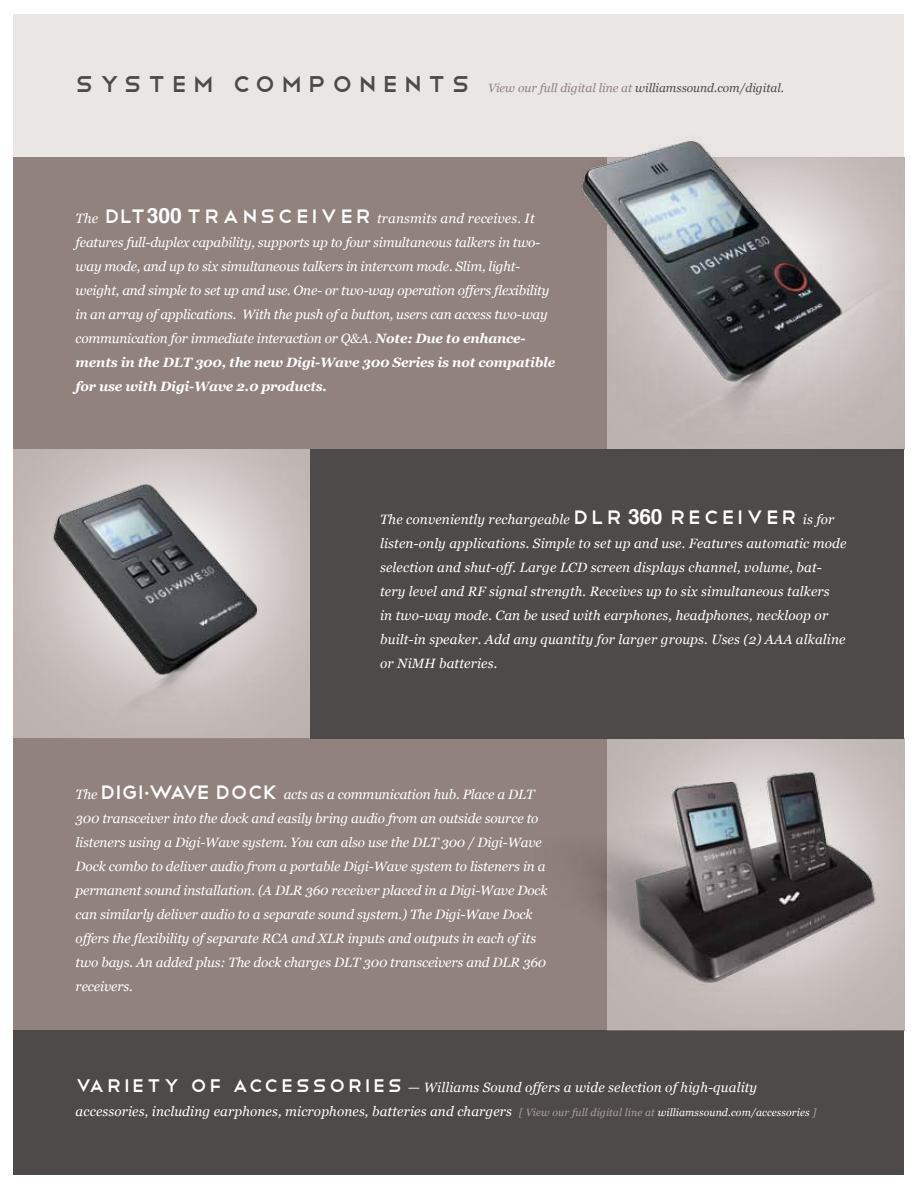
<style>
.page{position:relative;width:918px;height:1188px;background:#fff}
.page>*{position:absolute;margin:0;border:0;box-sizing:border-box;transform-origin:0 0}
.t1{font:30px "Telegrafico";letter-spacing:.2em;color:#4d4a49}
.t2{font:italic 13.5px/24px "Georgia";letter-spacing:-.01em;color:#fff}
.t3{font:italic 13.5px/24px "Georgia";letter-spacing:.01em;color:#fff}
.t4{font:italic 12px "Georgia";color:#4d4a49}
.s1{color:#91827e}
.s2{font-family:"Telegrafico";font-style:normal;font-size:25.5px}
.s3{font-family:"Helvetica";font-weight:700;font-style:normal;font-size:21px}
.s4{font-weight:700}
.s5{font-family:"Helvetica";font-style:normal;font-size:25.5px}
.s6{font-family:"Telegrafico";font-style:normal;font-size:24px}
.s7{font-size:14.25px}
.s8{font-size:10.5px;color:#ada09d}
.s9{font-size:10.5px}
</style>
<div class="page">
<div style="left:14px;top:14px;width:890px;height:144px;background:#eae6e4"></div>
<div style="left:14px;top:1030px;width:890px;height:144px;background:#4d4a49"></div>
<div style="left:14px;top:158px;width:594px;height:291px;background:#91827e"></div>
<div style="left:14px;top:738px;width:594px;height:292px;background:#91827e"></div>
<div style="left:310px;top:449px;width:594px;height:290px;background:#4d4a49"></div>
<img style="left:523px;top:137px;width:381px;height:312px">
<img style="left:13px;top:432px;width:297px;height:324px">
<img style="left:585px;top:744px;width:319px;height:282px">
<h1 class="t1" style="left:76px;top:64px;width:396px">system COMPONENTS</h1>
<p class="t4" style="left:488px;top:80px;width:298px"><span class="s1">View our full digital line at</span> williamssound.com/digital.</p>
<p class="t2" style="left:76px;top:207px;width:481px">The <span class="s2">DLT</span> <span class="s3">300</span> <span class="s2">transceiver</span> transmits and receives. It features full-duplex capability, supports up to four simultaneous talkers in two&shy;way mode, and up to six simultaneous talkers in intercom mode. Slim, light&shy;weight, and simple to set up and use. One- or two-way operation offers flexibility in an array of applications. With the push of a button, users can access two-way communication for immediate interaction or Q&amp;A. <span class="s4">Note: Due to enhance&shy;ments in the DLT 300, the new Digi-Wave 300 Series is not compatible for use with Digi-Wave 2.0 products.</span></p>
<p class="t3" style="left:380px;top:507px;width:468px">The conveniently rechargeable <span class="s2">DLR</span> <span class="s3">360</span> <span class="s2">Receiver</span> is for listen-only applications. Simple to set up and use. Features automatic mode selection and shut-off. Large LCD screen displays channel, volume, bat&shy;tery level and RF signal strength. Receives up to six simultaneous talkers<br>in two-way mode. Can be used with earphones, headphones, neckloop or built-in speaker. Add any quantity for larger groups. Uses (2) AAA alkaline or NiMH batteries.</p>
<p class="t2" style="left:76px;top:782px;width:474px">The <span class="s2">Digi</span><span class="s5">·</span><span class="s2">wave dock</span> acts as a communication hub. Place a DLT 300 transceiver into the dock and easily bring audio from an outside source to listeners using a Digi-Wave system. You can also use the DLT 300 / Digi-Wave Dock combo to deliver audio from a portable Digi-Wave system to listeners in a permanent sound installation. (A DLR 360 receiver placed in a Digi-Wave Dock can similarly deliver audio to a separate sound system.) The Digi-Wave Dock offers the flexibility of separate RCA and XLR inputs and outputs in each of its two bays. An added plus: The dock charges DLT 300 transceivers and DLR 360 receivers.</p>
<p class="t3" style="left:76px;top:1075px;width:742px"><span class="s6">variety of accessories</span> <span class="s7">—</span> Williams Sound offers a wide selection of high-quality accessories, including earphones, microphones, batteries and chargers <span class="s8">[ View our full digital line at</span> <span class="s9">williamssound.com/accessories</span> <span class="s8">]</span></p>
</div>
